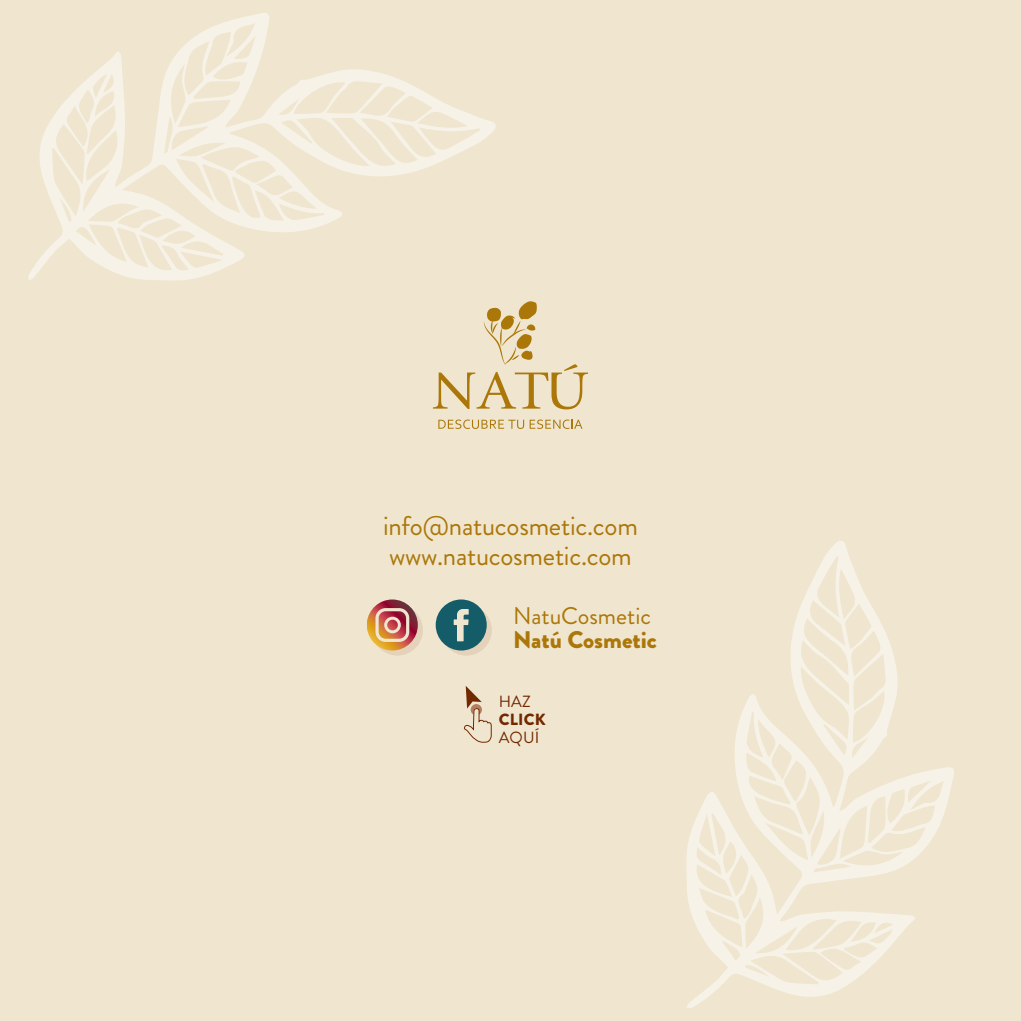
<style>
.page{position:relative;width:1021px;height:1021px;background:#fff}
.page>*{position:absolute;margin:0;border:0;box-sizing:border-box;transform-origin:0 0}
.t1{font:27px/30px "Brandon Grotesque";letter-spacing:-.01em;color:#ab7709}
.t2{font:24px "Brandon Grotesque";color:#ab7709}
.t3{font:900 24px "Brandon Grotesque";color:#ab7709}
.t4{font:16.2px "Brandon Grotesque";letter-spacing:.01em;color:#722900}
.t5{font:900 16.2px "Brandon Grotesque";letter-spacing:.01em;color:#722900}
</style>
<div class="page">
<div style="left:0;top:0;width:1020px;height:1020px;background:#f0e6d0"></div>
<svg style="left:686px;top:541px;width:268px;height:466px"></svg>
<svg style="left:28px;top:13px;width:467px;height:268px"></svg>
<svg style="left:433px;top:301px;width:155px;height:108px"></svg>
<svg style="left:438px;top:419px;width:144px;height:10px"></svg>
<svg style="left:435px;top:599px;width:51px;height:51px"></svg>
<svg style="left:441px;top:604px;width:51px;height:51px"></svg>
<svg style="left:367px;top:599px;width:56px;height:56px"></svg>
<svg style="left:464px;top:686px;width:28px;height:57px"></svg>
<p class="t1" style="left:383px;top:511px;width:256px">info@natucosmetic.com www.natucosmetic.com</p>
<p class="t2" style="left:513px;top:599px;width:139px">NatuCosmetic</p>
<p class="t3" style="left:513px;top:622px;width:145px">Natú Cosmetic</p>
<p class="t4" style="left:498px;top:689px;width:34px">HAZ</p>
<p class="t5" style="left:498px;top:707px;width:48px">CLICK</p>
<p class="t4" style="left:498px;top:725px;width:42px">AQUÍ</p>
</div>
